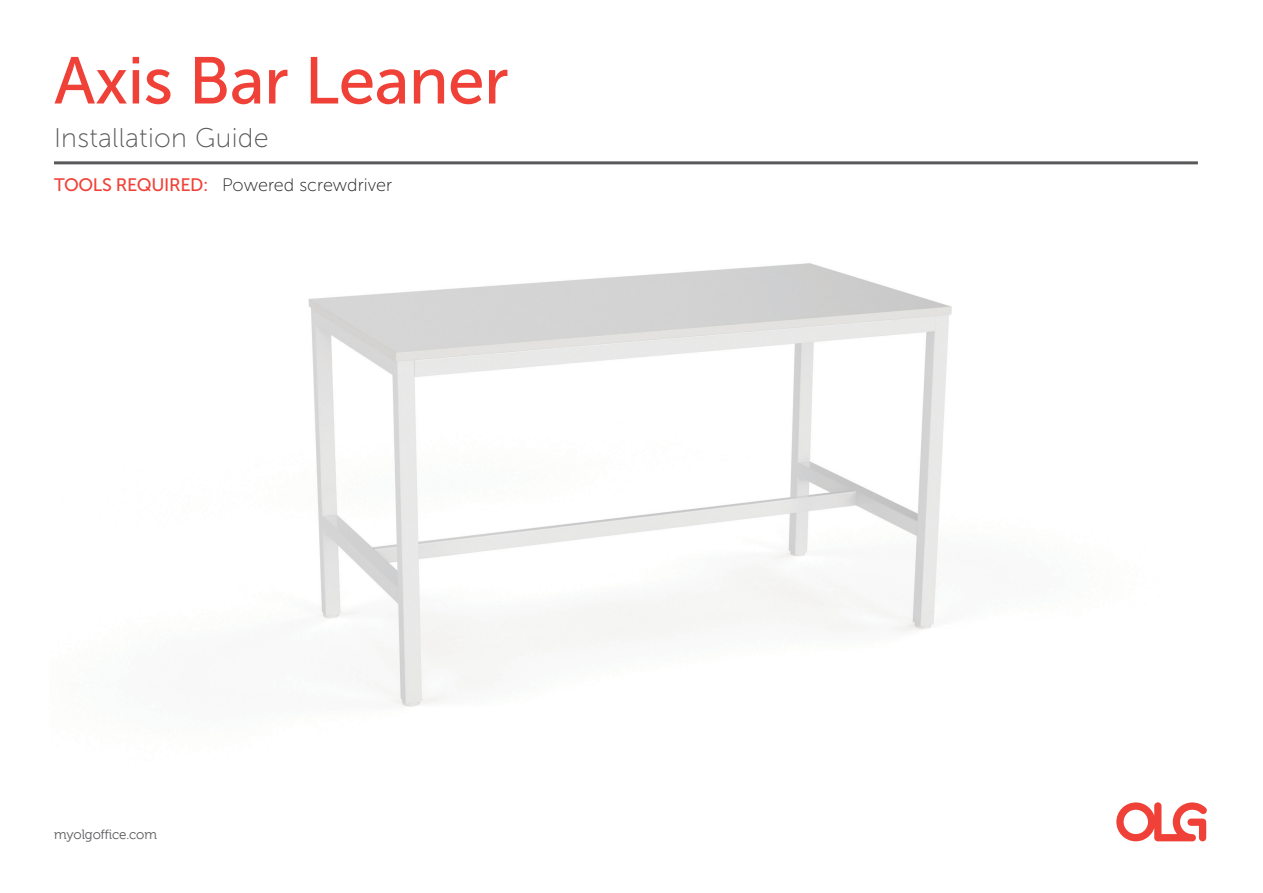
<style>
.page{position:relative;width:1263px;height:893px;background:#fff}
.page>*{position:absolute;margin:0;border:0;box-sizing:border-box;transform-origin:0 0}
.t1{font:66px "Museo Sans 500";letter-spacing:-.01em;color:#ef4137}
.t2{font:27px "Museo Sans 100";letter-spacing:.01em;color:#58595b}
.t3{font:18px "Museo Sans 100";color:#231f20}
.t4{font:13.5px "Museo 300";letter-spacing:-.01em;color:#5b5c5e}
.s1{font-family:"Museo Sans 500";color:#ef4137}
</style>
<div class="page">
<hr style="left:54px;top:161px;width:1144px;height:3px;background:#58595b">
<svg style="left:1116px;top:811px;width:91px;height:30px"></svg>
<img style="left:308px;top:263px;width:899px;height:548px">
<p class="t1" style="left:54px;top:45px;width:456px">Axis Bar Leaner</p>
<h2 class="t2" style="left:54px;top:123px;width:216px">Installation Guide</h2>
<p class="t3" style="left:54px;top:175px;width:340px"><span class="s1">TOOLS REQUIRED:</span> Powered screwdriver</p>
<p class="t4" style="left:54px;top:827px;width:104px">myolgoffice.com</p>
</div>
